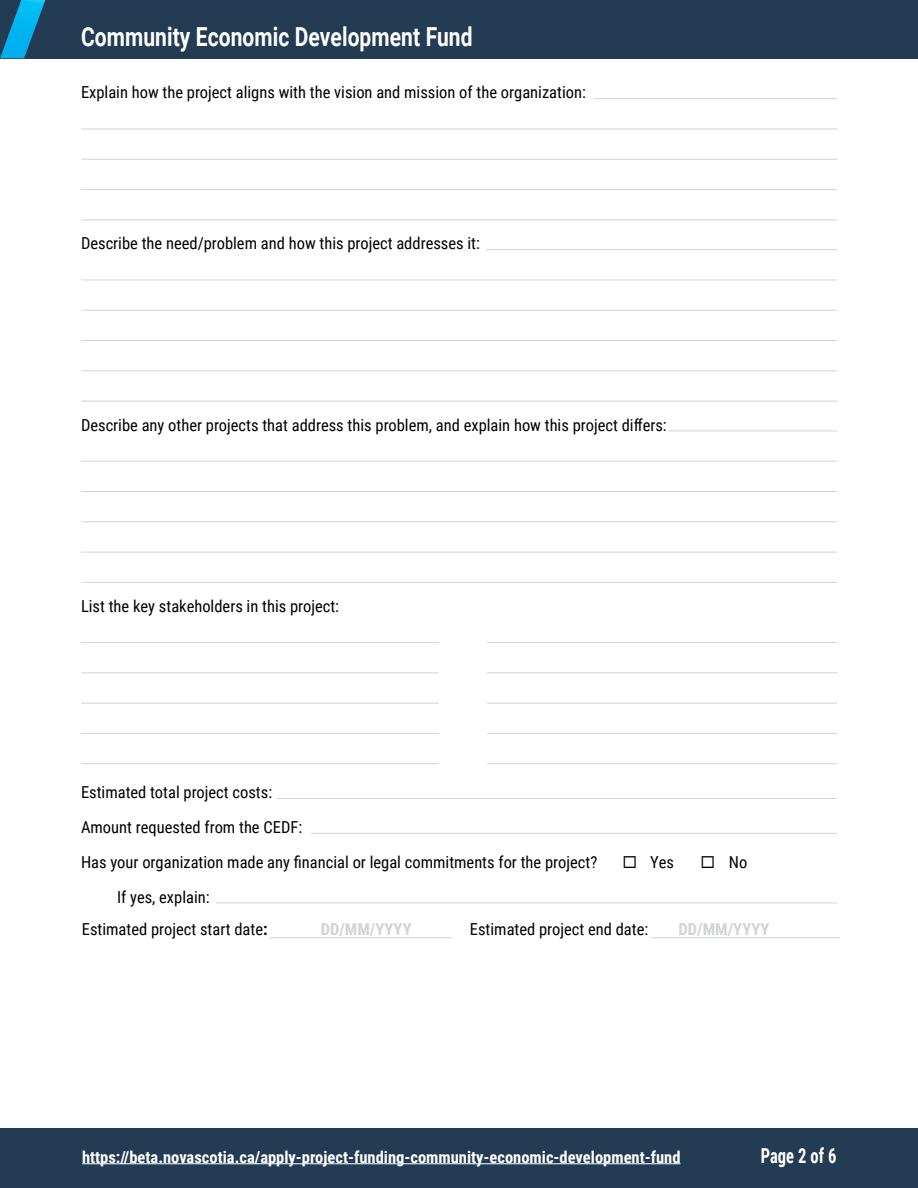
<style>
.page{position:relative;width:918px;height:1188px;background:#fff}
.page>*{position:absolute;margin:0;border:0;box-sizing:border-box;transform-origin:0 0}
.t1{font:700 26.25px "Roboto";letter-spacing:.005em;color:#fff;scale:.8 1}
.t2{font:700 20.7px "Roboto Condensed";letter-spacing:.005em;color:#fff;scale:.8 1}
.t3{font:16.5px/34.8px "Roboto Condensed";color:#000}
.t4{font:700 16.5px "Roboto Condensed";color:#fff}
.t5{font:700 16.5px "Roboto Condensed";letter-spacing:.01em;color:#d1d3d4}
.s1{font-weight:700}
</style>
<div class="page">
<div style="left:0;top:1129px;width:918px;height:59px;background:#243b54"></div>
<hr style="left:82px;top:1163px;width:599px;height:1px;background:#fff">
<hr style="left:594px;top:98px;width:243px;height:1px;background:#d1d3d4">
<hr style="left:81px;top:129px;width:756px;height:1px;background:#d1d3d4">
<hr style="left:81px;top:159px;width:756px;height:1px;background:#d1d3d4">
<hr style="left:81px;top:189px;width:756px;height:1px;background:#d1d3d4">
<hr style="left:81px;top:219px;width:756px;height:1px;background:#d1d3d4">
<hr style="left:486px;top:249px;width:351px;height:1px;background:#d1d3d4">
<hr style="left:81px;top:280px;width:756px;height:1px;background:#d1d3d4">
<hr style="left:81px;top:310px;width:756px;height:1px;background:#d1d3d4">
<hr style="left:81px;top:340px;width:756px;height:1px;background:#d1d3d4">
<hr style="left:81px;top:370px;width:756px;height:1px;background:#d1d3d4">
<hr style="left:81px;top:401px;width:756px;height:1px;background:#d1d3d4">
<hr style="left:668px;top:431px;width:169px;height:1px;background:#d1d3d4">
<hr style="left:81px;top:461px;width:756px;height:1px;background:#d1d3d4">
<hr style="left:81px;top:491px;width:756px;height:1px;background:#d1d3d4">
<hr style="left:81px;top:521px;width:756px;height:1px;background:#d1d3d4">
<hr style="left:81px;top:552px;width:756px;height:1px;background:#d1d3d4">
<hr style="left:81px;top:582px;width:756px;height:1px;background:#d1d3d4">
<hr style="left:81px;top:642px;width:756px;height:1px;background:#d1d3d4">
<hr style="left:81px;top:672px;width:756px;height:1px;background:#d1d3d4">
<hr style="left:81px;top:703px;width:756px;height:1px;background:#d1d3d4">
<hr style="left:81px;top:733px;width:756px;height:1px;background:#d1d3d4">
<hr style="left:81px;top:763px;width:756px;height:1px;background:#d1d3d4">
<hr style="left:277px;top:798px;width:560px;height:1px;background:#d1d3d4">
<hr style="left:310px;top:833px;width:527px;height:1px;background:#d1d3d4">
<hr style="left:216px;top:903px;width:621px;height:1px;background:#d1d3d4">
<div style="left:440px;top:626px;width:47px;height:140px;background:#fff"></div>
<hr style="left:270px;top:937px;width:182px;height:1px;background:#d1d3d4">
<hr style="left:651px;top:937px;width:189px;height:1px;background:#d1d3d4">
<div style="left:0;top:0;width:918px;height:58px;background:#243b54"></div>
<svg style="left:0;top:0;width:45px;height:58px"></svg>
<h1 class="t1" style="left:81px;top:19px;width:491px">Community Economic Development Fund</h1>
<p class="t3" style="left:81px;top:74px;width:506px">Explain how the project aligns with the vision and mission of the organization:</p>
<p class="t3" style="left:81px;top:225px;width:400px">Describe the need/problem and how this project addresses it:</p>
<p class="t3" style="left:81px;top:407px;width:587px">Describe any other projects that address this problem, and explain how this project differs:</p>
<p class="t3" style="left:81px;top:588px;width:260px">List the key stakeholders in this project:</p>
<p class="t3" style="left:81px;top:774px;width:518px">Estimated total project costs:<br>Amount requested from the CEDF:<br>Has your organization made any financial or legal commitments for the project?</p>
<p class="t3" style="left:622px;top:844px;width:53px">◻ Yes</p>
<p class="t3" style="left:700px;top:844px;width:48px">◻ No</p>
<p class="t3" style="left:82px;top:880px;width:187px;line-height:32.7px;text-indent:35px">If yes, explain:<br>Estimated project start date<span class="s1">:</span></p>
<p class="t5" style="left:321px;top:918px;width:92px">DD/MM/YYYY</p>
<p class="t3" style="left:470px;top:911px;width:180px">Estimated project end date:</p>
<p class="t5" style="left:679px;top:918px;width:92px">DD/MM/YYYY</p>
<p class="t4" style="left:82px;top:1145px;width:600px">https://beta.novascotia.ca/apply-project-funding-community-economic-development-fund</p>
<p class="t2" style="left:761px;top:1141px;width:96px">Page 2 of 6</p>
</div>
